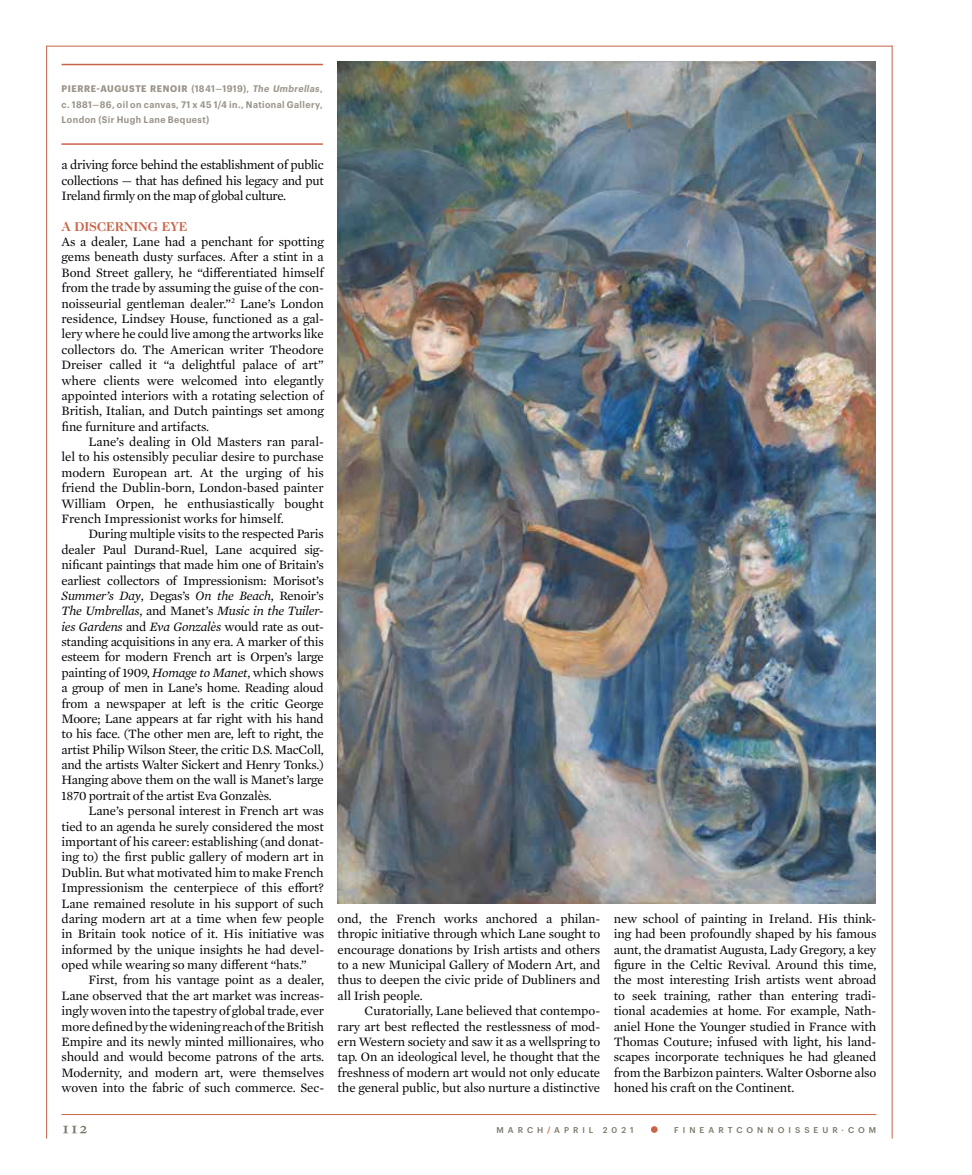
<style>
.page{position:relative;width:972px;height:1175px;background:#fff}
.page>*{position:absolute;margin:0;border:0;box-sizing:border-box;transform-origin:0 0}
.t1{font:700 16.5px "Caslon Classico";color:#7a7667}
.t2{font:13.05px/15.5px "Mercury Text G1";letter-spacing:-.01em;color:#000;text-align:justify}
.t3{font:700 13.05px "Caslon Two Twenty Four LT";color:#c9644a}
.t4{font:600 9.3px/15.3px "Graphik Narrow";letter-spacing:.05em;color:#9a9589;text-align:justify}
.t5{font:500 8.25px "Graphik";letter-spacing:.485em;color:#7a7667}
.s1{font-weight:700}
.s2{font-style:italic}
.s3{color:#c9644a}
</style>
<div class="page">
<hr style="left:62px;top:1114px;width:814px;height:1px;background:#c9644a">
<hr style="left:47px;top:46px;width:846px;height:1px;background:#c9644a">
<hr style="left:46px;top:46px;width:1px;height:1092px;background:#c9644a">
<hr style="left:892px;top:46px;width:1px;height:1092px;background:#c9644a">
<div style="left:651px;top:1126px;width:7px;height:6px;background:#c9644a;border-radius:50%"></div>
<img style="left:337px;top:62px;width:538px;height:841px">
<hr style="left:62px;top:64px;width:261px;height:1px;background:#c9644a">
<hr style="left:62px;top:143px;width:261px;height:2px;background:#c9644a">
<p class="t4" style="left:62px;top:81px;width:263px"><span class="s1">PIERRE-AUGUSTE RENOIR</span> (1841–1919), <span class="s2">The Umbrellas</span>, c. 1881–86, oil on canvas, 71 x 45 1/4 in., National Gallery, London (Sir Hugh Lane Bequest)</p>
<p class="t2" style="left:62px;top:156px;width:264px">a driving force behind the establishment of public collections — that has defined his legacy and put Ireland firmly on the map of global culture.</p>
<p class="t3" style="left:62px;top:219px;width:127px">A DISCERNING EYE</p>
<p class="t2" style="left:62px;top:233px;width:264px">As a dealer, Lane had a penchant for spotting gems beneath dusty surfaces. After a stint in a Bond Street gallery, he “differentiated himself from the trade by assuming the guise of the con&shy;noisseurial gentleman dealer.”<sup>2</sup> Lane’s London residence, Lindsey House, functioned as a gal&shy;lery where he could live among the artworks like collectors do. The American writer Theodore Dreiser called it “a delightful palace of art” where clients were welcomed into elegantly appointed interiors with a rotating selection of British, Italian, and Dutch paintings set among fine furniture and artifacts.</p>
<p class="t2" style="left:62px;top:433px;width:264px;text-indent:27px">Lane’s dealing in Old Masters ran paral&shy;lel to his ostensibly peculiar desire to purchase modern European art. At the urging of his friend the Dublin-born, London-based painter William Orpen, he enthusiastically bought French Impressionist works for himself.</p>
<p class="t2" style="left:62px;top:525px;width:264px;text-indent:27px">During multiple visits to the respected Paris dealer Paul Durand-Ruel, Lane acquired sig&shy;nificant paintings that made him one of Britain’s earliest collectors of Impressionism: Morisot’s <span class="s2">Summer’s Day</span>, Degas’s <span class="s2">On the Beach</span>, Renoir’s <span class="s2">The Umbrellas</span>, and Manet’s <span class="s2">Music in the Tuiler&shy;ies Gardens</span> and <span class="s2">Eva Gonzalès</span> would rate as out&shy;standing acquisitions in any era. A marker of this esteem for modern French art is Orpen’s large painting of 1909, <span class="s2">Homage to Manet</span>, which shows a group of men in Lane’s home. Reading aloud from a newspaper at left is the critic George Moore; Lane appears at far right with his hand to his face. (The other men are, left to right, the artist Philip Wilson Steer, the critic D.S. MacColl, and the artists Walter Sickert and Henry Tonks.)<br>Hanging above them on the wall is Manet’s large 1870 portrait of the artist Eva Gonzalès.</p>
<p class="t2" style="left:62px;top:802px;width:264px;text-indent:27px">Lane’s personal interest in French art was tied to an agenda he surely considered the most important of his career: establishing (and donat&shy;ing to) the first public gallery of modern art in Dublin. But what motivated him to make French Impressionism the centerpiece of this effort?<br>Lane remained resolute in his support of such daring modern art at a time when few people in Britain took notice of it. His initiative was informed by the unique insights he had devel&shy;oped while wearing so many different “hats.”</p>
<p class="t2" style="left:62px;top:971px;width:264px;text-indent:27px">First, from his vantage point as a dealer, Lane observed that the art market was increas&shy;ingly woven into the tapestry of global trade, ever more defined by the widening reach of the British Empire and its newly minted millionaires, who should and would become patrons of the arts.<br>Modernity, and modern art, were themselves woven into the fabric of such commerce. Sec-</p>
<p class="t2" style="left:338px;top:910px;width:264px">ond, the French works anchored a philan&shy;thropic initiative through which Lane sought to encourage donations by Irish artists and others to a new Municipal Gallery of Modern Art, and thus to deepen the civic pride of Dubliners and all Irish people.</p>
<p class="t2" style="left:338px;top:1002px;width:264px;text-indent:27px">Curatorially, Lane believed that contempo&shy;rary art best reflected the restlessness of mod&shy;ern Western society and saw it as a wellspring to tap. On an ideological level, he thought that the freshness of modern art would not only educate the general public, but also nurture a distinctive</p>
<p class="t2" style="left:614px;top:910px;width:264px">new school of painting in Ireland. His think&shy;ing had been profoundly shaped by his famous aunt, the dramatist Augusta, Lady Gregory, a key figure in the Celtic Revival. Around this time, the most interesting Irish artists went abroad to seek training, rather than entering tradi&shy;tional academies at home. For example, Nath&shy;aniel Hone the Younger studied in France with Thomas Couture; infused with light, his land&shy;scapes incorporate techniques he had gleaned from the Barbizon painters. Walter Osborne also honed his craft on the Continent.</p>
<p class="t1" style="left:62px;top:1117px;width:28px">112</p>
<p class="t5" style="left:497px;top:1124px;width:138px">MARCH<span class="s3">/</span>APRIL 2021</p>
<p class="t5" style="left:674px;top:1124px;width:204px">FINEARTCONNOISSEUR·COM</p>
</div>
